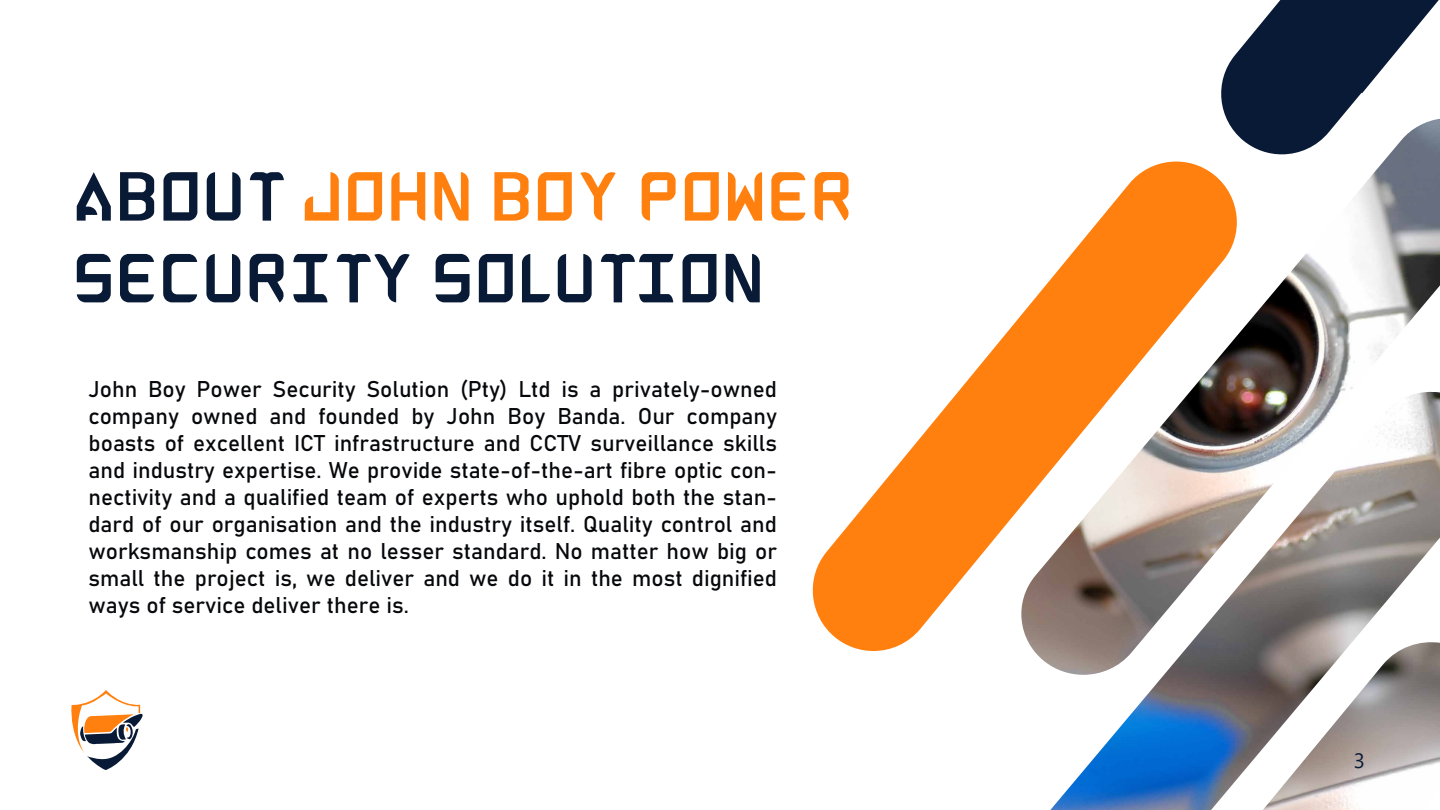
<style>
.page{position:relative;width:1440px;height:810px;background:#fff}
.page>*{position:absolute;margin:0;border:0;box-sizing:border-box;transform-origin:0 0}
.t1{font:68.18px/81.8px "ABANDON ALPHABETA Regular";color:#081a35}
.t2{font:22.5px/27px "Bahnschrift";color:#07080b;text-align:justify}
.t3{font:20.77px "Segoe UI";color:#081a35}
.s1{color:#ff800e}
</style>
<div class="page">
<svg style="left:812px;top:118px;width:628px;height:692px"></svg>
<svg style="left:1211px;top:537px;width:229px;height:273px"></svg>
<svg style="left:1422px;top:788px;width:18px;height:22px"></svg>
<svg style="left:1221px;top:0;width:218px;height:154px"></svg>
<svg style="left:813px;top:162px;width:424px;height:489px"></svg>
<svg style="left:71px;top:690px;width:72px;height:80px"></svg>
<h1 class="t1" style="left:70px;top:162px;width:783px">ABOUT <span class="s1">JOHN BOY POWER<br></span>SECURITY SOLUTION</h1>
<p class="t2" style="left:88px;top:375px;width:690px">John Boy Power Security Solution (Pty) Ltd is a privately-owned company owned and founded by John Boy Banda. Our company boasts of excellent ICT infrastructure and CCTV surveillance skills and industry expertise. We provide state-of-the-art fibre optic con&shy;nectivity and a qualified team of experts who uphold both the stan&shy;dard of our organisation and the industry itself. Quality control and worksmanship comes at no lesser standard. No matter how big or small the project is, we deliver and we do it in the most dignified ways of service deliver there is.</p>
<p class="t3" style="left:1354px;top:741px;width:13px">3</p>
</div>
